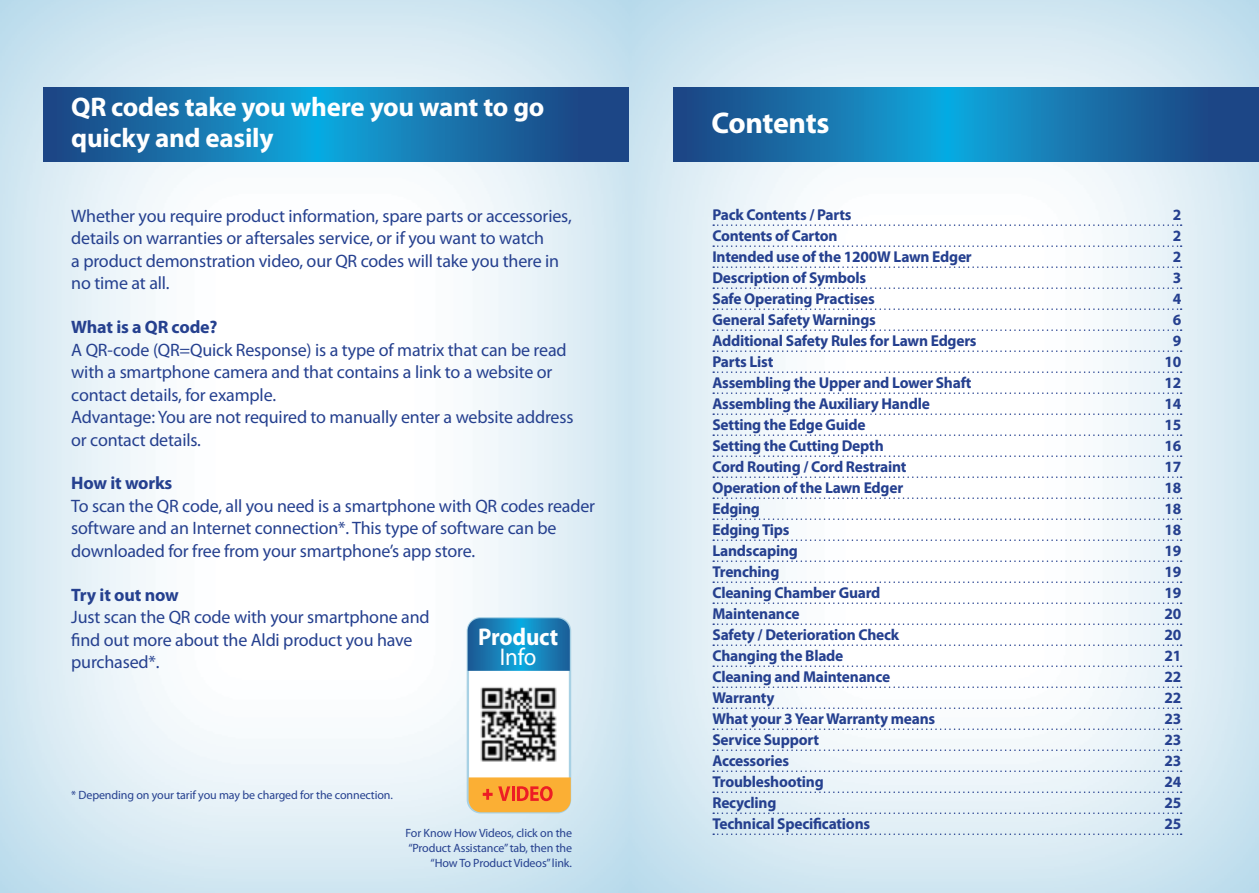
<style>
.page{position:relative;width:1259px;height:893px;background:#fff}
.page>*{position:absolute;margin:0;border:0;box-sizing:border-box;transform-origin:0 0}
.t1{font:700 30px "Myriad Pro";letter-spacing:-.015em;color:#fff}
.t2{font:700 27px/31.5px "Myriad Pro";letter-spacing:-.01em;color:#fff}
.t3{font:700 24.3px "Myriad Pro";letter-spacing:-.01em;color:#fff;scale:.95 1}
.t4{font:24.3px "Myriad Pro";color:#fff;scale:.95 1}
.t5{font:18px/22.5px "Myriad Pro";letter-spacing:-.01em;color:#25408f}
.t6{font:700 18px "Myriad Pro";letter-spacing:-.01em;color:#25408f}
.t7{font:700 15.75px "Myriad Pro";letter-spacing:-.015em;color:#25408f}
.t8{font:12px/15px "Myriad Pro";letter-spacing:-.01em;color:#25408f;text-align:right}
</style>
<div class="page">
<svg style="left:43px;top:87px;width:586px;height:75px;background:#1771aa"></svg>
<img style="left:629px;top:0;width:630px;height:893px">
<svg style="left:673px;top:87px;width:586px;height:75px;background:#1771aa"></svg>
<svg style="left:713px;top:224px;width:468px;height:2px"></svg>
<svg style="left:713px;top:245px;width:468px;height:2px"></svg>
<svg style="left:713px;top:266px;width:468px;height:2px"></svg>
<svg style="left:713px;top:287px;width:468px;height:2px"></svg>
<svg style="left:713px;top:308px;width:468px;height:2px"></svg>
<svg style="left:713px;top:329px;width:468px;height:2px"></svg>
<svg style="left:713px;top:350px;width:468px;height:2px"></svg>
<svg style="left:713px;top:371px;width:468px;height:2px"></svg>
<svg style="left:713px;top:392px;width:468px;height:2px"></svg>
<svg style="left:713px;top:413px;width:468px;height:2px"></svg>
<svg style="left:713px;top:434px;width:468px;height:2px"></svg>
<svg style="left:713px;top:455px;width:468px;height:2px"></svg>
<svg style="left:713px;top:476px;width:468px;height:2px"></svg>
<svg style="left:713px;top:497px;width:468px;height:2px"></svg>
<svg style="left:713px;top:518px;width:468px;height:2px"></svg>
<svg style="left:713px;top:539px;width:468px;height:2px"></svg>
<svg style="left:713px;top:560px;width:468px;height:2px"></svg>
<svg style="left:713px;top:581px;width:468px;height:2px"></svg>
<svg style="left:713px;top:602px;width:468px;height:2px"></svg>
<svg style="left:713px;top:623px;width:468px;height:2px"></svg>
<svg style="left:713px;top:644px;width:468px;height:2px"></svg>
<svg style="left:713px;top:665px;width:468px;height:2px"></svg>
<svg style="left:713px;top:686px;width:468px;height:2px"></svg>
<svg style="left:713px;top:707px;width:468px;height:2px"></svg>
<svg style="left:713px;top:728px;width:468px;height:2px"></svg>
<svg style="left:713px;top:749px;width:468px;height:2px"></svg>
<svg style="left:713px;top:770px;width:468px;height:2px"></svg>
<svg style="left:713px;top:791px;width:468px;height:2px"></svg>
<svg style="left:713px;top:812px;width:468px;height:2px"></svg>
<svg style="left:713px;top:833px;width:468px;height:2px"></svg>
<div style="left:467px;top:617px;width:104px;height:196px;border:2px solid #a8d1e4;border-radius:13px"></div>
<svg style="left:468px;top:618px;width:102px;height:53px;background:#1982b9"></svg>
<svg style="left:468px;top:777px;width:103px;height:35px;background:#f79d39"></svg>
<img style="left:480px;top:686px;width:77px;height:76px">
<h2 class="t2" style="left:71px;top:90px;width:475px">QR codes take you where you want to go quicky and easily</h2>
<p class="t5" style="left:71px;top:204px;width:502px">Whether you require product information, spare parts or accessories, details on warranties or aftersales service, or if you want to watch<br>a product demonstration video, our QR codes will take you there in no time at all.</p>
<p class="t6" style="left:71px;top:315px;width:148px">What is a QR code?</p>
<p class="t5" style="left:71px;top:338px;width:504px">A QR-code (QR=Quick Response) is a type of matrix that can be read with a smartphone camera and that contains a link to a website or contact details, for example.<br>Advantage: You are not required to manually enter a website address or contact details.</p>
<p class="t6" style="left:71px;top:472px;width:103px">How it works</p>
<p class="t5" style="left:71px;top:494px;width:525px">To scan the QR code, all you need is a smartphone with QR codes reader software and an Internet connection*. This type of software can be downloaded for free from your smartphone’s app store.</p>
<p class="t6" style="left:71px;top:583px;width:109px">Try it out now</p>
<p class="t5" style="left:71px;top:606px;width:360px">Just scan the QR code with your smartphone and find out more about the Aldi product you have purchased*.</p>
<h3 class="t3" style="left:478px;top:621px;width:86px">Product</h3>
<h3 class="t4" style="left:500px;top:644px;width:40px">Info</h3>
<p class="t8" style="left:71px;top:788px;width:323px">* Depending on your tarif you may be charged for the connection.</p>
<p class="t8" style="left:405px;top:825px;width:168px">For Know How Videos, click on the “Product Assistance” tab, then the “How To Product Videos” link.</p>
<h1 class="t1" style="left:711px;top:103px;width:120px">Contents</h1>
<p class="t7" style="left:712px;top:205px;width:141px">Pack Contents / Parts</p>
<p class="t7" style="left:1172px;top:205px;width:10px">2</p>
<p class="t7" style="left:712px;top:226px;width:127px">Contents of Carton</p>
<p class="t7" style="left:1172px;top:226px;width:10px">2</p>
<p class="t7" style="left:712px;top:247px;width:261px">Intended use of the 1200W Lawn Edger</p>
<p class="t7" style="left:1172px;top:247px;width:10px">2</p>
<p class="t7" style="left:712px;top:268px;width:155px">Description of Symbols</p>
<p class="t7" style="left:1172px;top:268px;width:10px">3</p>
<p class="t7" style="left:712px;top:289px;width:164px">Safe Operating Practises</p>
<p class="t7" style="left:1172px;top:289px;width:10px">4</p>
<p class="t7" style="left:712px;top:310px;width:165px">General Safety Warnings</p>
<p class="t7" style="left:1172px;top:310px;width:10px">6</p>
<p class="t7" style="left:712px;top:331px;width:266px">Additional Safety Rules for Lawn Edgers</p>
<p class="t7" style="left:1172px;top:331px;width:10px">9</p>
<p class="t7" style="left:712px;top:352px;width:62px">Parts List</p>
<p class="t7" style="left:1164px;top:352px;width:18px">10</p>
<p class="t7" style="left:712px;top:373px;width:261px">Assembling the Upper and Lower Shaft</p>
<p class="t7" style="left:1164px;top:373px;width:18px">12</p>
<p class="t7" style="left:712px;top:394px;width:219px">Assembling the Auxiliary Handle</p>
<p class="t7" style="left:1164px;top:394px;width:18px">14</p>
<p class="t7" style="left:712px;top:415px;width:155px">Setting the Edge Guide</p>
<p class="t7" style="left:1164px;top:415px;width:18px">15</p>
<p class="t7" style="left:712px;top:436px;width:173px">Setting the Cutting Depth</p>
<p class="t7" style="left:1164px;top:436px;width:18px">16</p>
<p class="t7" style="left:712px;top:457px;width:195px">Cord Routing / Cord Restraint</p>
<p class="t7" style="left:1164px;top:457px;width:18px">17</p>
<p class="t7" style="left:712px;top:478px;width:192px">Operation of the Lawn Edger</p>
<p class="t7" style="left:1164px;top:478px;width:18px">18</p>
<p class="t7" style="left:712px;top:499px;width:49px">Edging</p>
<p class="t7" style="left:1164px;top:499px;width:18px">18</p>
<p class="t7" style="left:712px;top:520px;width:79px">Edging Tips</p>
<p class="t7" style="left:1164px;top:520px;width:18px">18</p>
<p class="t7" style="left:712px;top:540px;width:87px">Landscaping</p>
<p class="t7" style="left:1164px;top:540px;width:18px">19</p>
<p class="t7" style="left:712px;top:561px;width:69px">Trenching</p>
<p class="t7" style="left:1164px;top:561px;width:18px">19</p>
<p class="t7" style="left:712px;top:582px;width:169px">Cleaning Chamber Guard</p>
<p class="t7" style="left:1164px;top:582px;width:18px">19</p>
<p class="t7" style="left:712px;top:603px;width:89px">Maintenance</p>
<p class="t7" style="left:1164px;top:603px;width:18px">20</p>
<p class="t7" style="left:712px;top:624px;width:188px">Safety / Deterioration Check</p>
<p class="t7" style="left:1164px;top:624px;width:18px">20</p>
<p class="t7" style="left:712px;top:645px;width:132px">Changing the Blade</p>
<p class="t7" style="left:1164px;top:645px;width:18px">21</p>
<p class="t7" style="left:712px;top:666px;width:179px">Cleaning and Maintenance</p>
<p class="t7" style="left:1164px;top:666px;width:18px">22</p>
<p class="t7" style="left:712px;top:687px;width:64px">Warranty</p>
<p class="t7" style="left:1164px;top:687px;width:18px">22</p>
<p class="t7" style="left:712px;top:708px;width:224px">What your 3 Year Warranty means</p>
<p class="t7" style="left:1164px;top:708px;width:18px">23</p>
<p class="t7" style="left:712px;top:729px;width:108px">Service Support</p>
<p class="t7" style="left:1164px;top:729px;width:18px">23</p>
<p class="t7" style="left:712px;top:750px;width:78px">Accessories</p>
<p class="t7" style="left:1164px;top:750px;width:18px">23</p>
<p class="t7" style="left:712px;top:771px;width:113px">Troubleshooting</p>
<p class="t7" style="left:1164px;top:771px;width:18px">24</p>
<p class="t7" style="left:712px;top:792px;width:65px">Recycling</p>
<p class="t7" style="left:1164px;top:792px;width:18px">25</p>
<p class="t7" style="left:712px;top:813px;width:159px">Technical Specifications</p>
<p class="t7" style="left:1164px;top:813px;width:18px">25</p>
</div>
